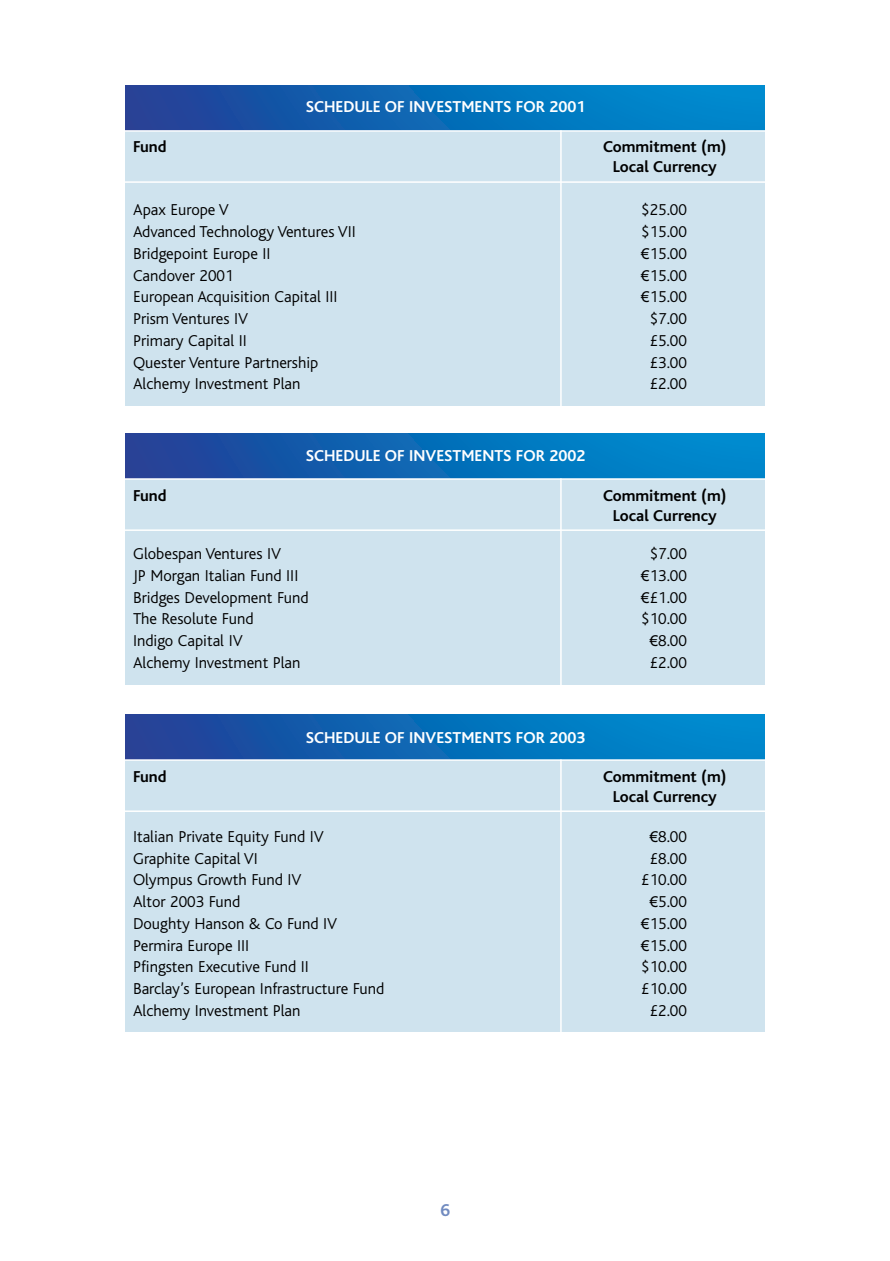
<style>
.page{position:relative;width:890px;height:1261px;background:#fff}
.page>*{position:absolute;margin:0;border:0;box-sizing:border-box;transform-origin:0 0}
.t1{font:700 18px "Bliss";color:#718bc0}
.t2{font:300 16.5px "Bliss";color:#000}
.t3{font:700 16.5px/19.8px "Bliss";color:#000;text-align:center}
.t4{font:700 16.5px "Bliss";color:#fff}
.s1{font-family:"Arial";font-weight:400;font-size:15px}
</style>
<div class="page">
<div style="left:125px;top:434px;width:639px;height:251px;background:#cfe3ee"></div>
<svg style="left:125px;top:434px;width:639px;height:44px;background:#0b69b5"></svg>
<hr style="left:115px;top:478px;width:657px;height:2px;background:#fff">
<hr style="left:115px;top:529px;width:702px;height:2px;background:#fff">
<hr style="left:560px;top:478px;width:1px;height:208px;background:#fff">
<div style="left:125px;top:715px;width:639px;height:317px;background:#cfe3ee"></div>
<svg style="left:125px;top:715px;width:639px;height:44px;background:#0b69b5"></svg>
<hr style="left:115px;top:759px;width:657px;height:2px;background:#fff">
<hr style="left:115px;top:810px;width:702px;height:2px;background:#fff">
<hr style="left:560px;top:759px;width:1px;height:275px;background:#fff">
<div style="left:125px;top:86px;width:639px;height:320px;background:#cfe3ee"></div>
<svg style="left:125px;top:86px;width:639px;height:44px;background:#0b69b5"></svg>
<hr style="left:115px;top:130px;width:657px;height:2px;background:#fff">
<hr style="left:115px;top:181px;width:702px;height:2px;background:#fff">
<hr style="left:560px;top:130px;width:1px;height:278px;background:#fff">
<p class="t4" style="left:306px;top:101px;width:281px">SCHEDULE OF INVESTMENTS FOR 2001</p>
<p class="t3" style="left:133px;top:138px;width:35px">Fund</p>
<p class="t3" style="left:603px;top:138px;width:125px">Commitment (m)<br>Local Currency</p>
<p class="t2" style="left:133px;top:204px;width:97px">Apax Europe V</p>
<p class="t2" style="left:641px;top:204px;width:47px">$25.00</p>
<p class="t2" style="left:133px;top:225px;width:224px">Advanced Technology Ventures VII</p>
<p class="t2" style="left:641px;top:225px;width:47px">$15.00</p>
<p class="t2" style="left:133px;top:247px;width:139px">Bridgepoint Europe II</p>
<p class="t2" style="left:641px;top:247px;width:47px"><span class="s1">€</span>15.00</p>
<p class="t2" style="left:133px;top:269px;width:102px">Candover 2001</p>
<p class="t2" style="left:641px;top:269px;width:47px"><span class="s1">€</span>15.00</p>
<p class="t2" style="left:133px;top:291px;width:206px">European Acquisition Capital III</p>
<p class="t2" style="left:641px;top:291px;width:47px"><span class="s1">€</span>15.00</p>
<p class="t2" style="left:133px;top:312px;width:117px">Prism Ventures IV</p>
<p class="t2" style="left:649px;top:312px;width:39px">$7.00</p>
<p class="t2" style="left:133px;top:334px;width:115px">Primary Capital II</p>
<p class="t2" style="left:649px;top:334px;width:39px">£5.00</p>
<p class="t2" style="left:133px;top:356px;width:187px">Quester Venture Partnership</p>
<p class="t2" style="left:649px;top:356px;width:39px">£3.00</p>
<p class="t2" style="left:133px;top:378px;width:169px">Alchemy Investment Plan</p>
<p class="t2" style="left:649px;top:378px;width:39px">£2.00</p>
<p class="t4" style="left:306px;top:450px;width:281px">SCHEDULE OF INVESTMENTS FOR 2002</p>
<p class="t3" style="left:133px;top:487px;width:35px">Fund</p>
<p class="t3" style="left:603px;top:487px;width:125px">Commitment (m)<br>Local Currency</p>
<p class="t2" style="left:133px;top:547px;width:150px">Globespan Ventures IV</p>
<p class="t2" style="left:649px;top:547px;width:39px">$7.00</p>
<p class="t2" style="left:133px;top:569px;width:167px">JP Morgan Italian Fund III</p>
<p class="t2" style="left:641px;top:569px;width:47px"><span class="s1">€</span>13.00</p>
<p class="t2" style="left:133px;top:591px;width:177px">Bridges Development Fund</p>
<p class="t2" style="left:641px;top:591px;width:47px"><span class="s1">€</span>£1.00</p>
<p class="t2" style="left:133px;top:613px;width:122px">The Resolute Fund</p>
<p class="t2" style="left:641px;top:613px;width:47px">$10.00</p>
<p class="t2" style="left:133px;top:634px;width:111px">Indigo Capital IV</p>
<p class="t2" style="left:650px;top:634px;width:39px"><span class="s1">€</span>8.00</p>
<p class="t2" style="left:133px;top:656px;width:169px">Alchemy Investment Plan</p>
<p class="t2" style="left:649px;top:656px;width:39px">£2.00</p>
<p class="t4" style="left:306px;top:731px;width:281px">SCHEDULE OF INVESTMENTS FOR 2003</p>
<p class="t3" style="left:133px;top:768px;width:35px">Fund</p>
<p class="t3" style="left:603px;top:768px;width:125px">Commitment (m)<br>Local Currency</p>
<p class="t2" style="left:133px;top:830px;width:192px">Italian Private Equity Fund IV</p>
<p class="t2" style="left:650px;top:830px;width:39px"><span class="s1">€</span>8.00</p>
<p class="t2" style="left:133px;top:852px;width:126px">Graphite Capital VI</p>
<p class="t2" style="left:649px;top:852px;width:39px">£8.00</p>
<p class="t2" style="left:133px;top:874px;width:170px">Olympus Growth Fund IV</p>
<p class="t2" style="left:641px;top:874px;width:47px">£10.00</p>
<p class="t2" style="left:133px;top:895px;width:109px">Altor 2003 Fund</p>
<p class="t2" style="left:650px;top:895px;width:39px"><span class="s1">€</span>5.00</p>
<p class="t2" style="left:133px;top:917px;width:206px">Doughty Hanson &amp; Co Fund IV</p>
<p class="t2" style="left:641px;top:917px;width:47px"><span class="s1">€</span>15.00</p>
<p class="t2" style="left:133px;top:939px;width:118px">Permira Europe III</p>
<p class="t2" style="left:641px;top:939px;width:47px"><span class="s1">€</span>15.00</p>
<p class="t2" style="left:133px;top:961px;width:177px">Pfingsten Executive Fund II</p>
<p class="t2" style="left:641px;top:961px;width:47px">$10.00</p>
<p class="t2" style="left:133px;top:982px;width:253px">Barclay’s European Infrastructure Fund</p>
<p class="t2" style="left:641px;top:982px;width:47px">£10.00</p>
<p class="t2" style="left:133px;top:1004px;width:169px">Alchemy Investment Plan</p>
<p class="t2" style="left:649px;top:1004px;width:39px">£2.00</p>
<p class="t1" style="left:440px;top:1203px;width:11px">6</p>
</div>
